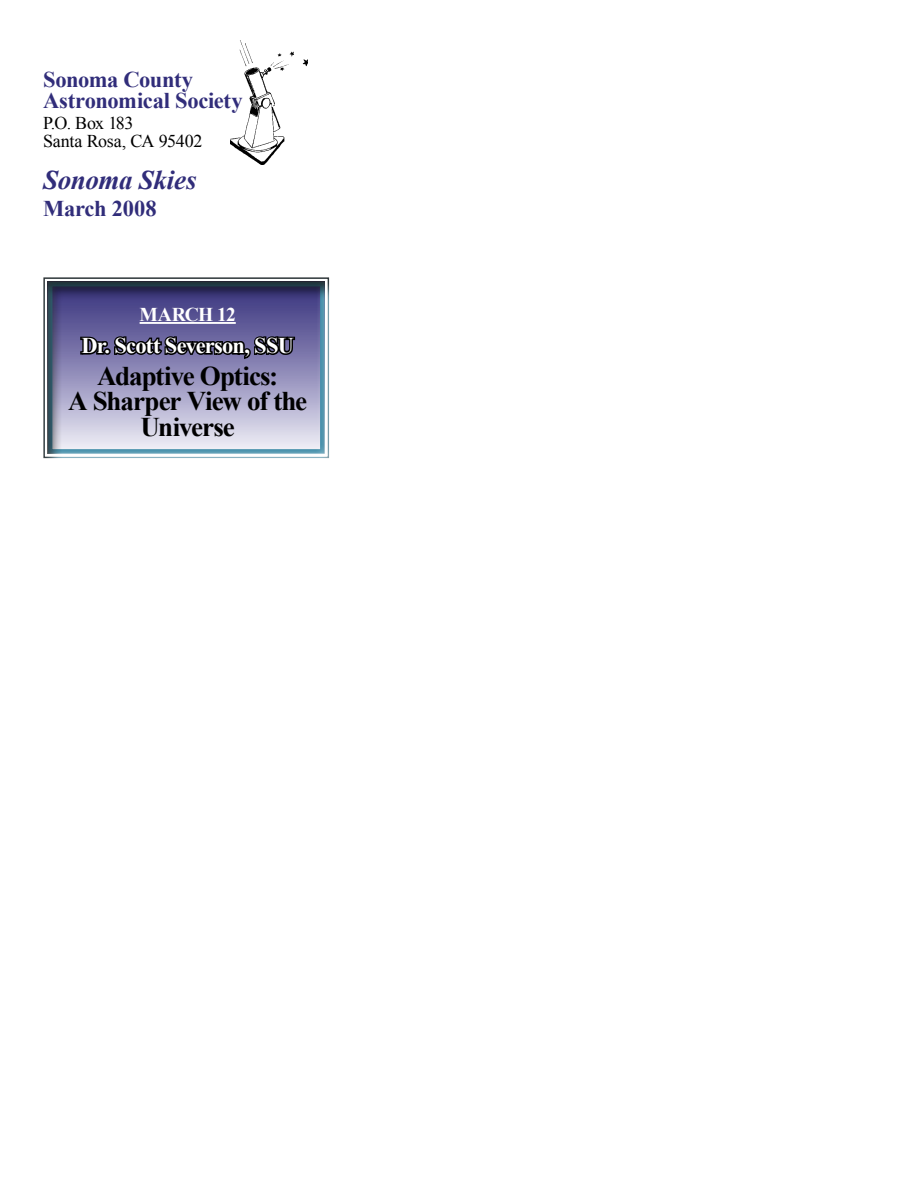
<style>
.page{position:relative;width:918px;height:1188px;background:#fff}
.page>*{position:absolute;margin:0;border:0;box-sizing:border-box;transform-origin:0 0}
.t1{font:700 27px/25.5px "Times New Roman";letter-spacing:-.04em;color:#000;text-align:center}
.t2{font:italic 700 27px "Times New Roman";letter-spacing:-.015em;color:#312d7a}
.t3{font:700 22.5px/21px "Times New Roman";letter-spacing:-.015em;color:#312d7a}
.t4{font:700 22.5px "Times New Roman";letter-spacing:-.04em;color:#fff}
.t5{font:700 19.5px "Times New Roman";letter-spacing:-.005em;color:#fff}
.t6{font:18px/18px "Times New Roman";letter-spacing:-.02em;color:#000}
</style>
<div class="page">
<img style="left:230px;top:40px;width:78px;height:124px">
<div style="left:7px;top:241px;width:358px;height:255px;background:#000;opacity:.75"></div>
<hr style="left:140px;top:322px;width:96px;height:2px;background:#fff">
<svg style="left:79px;top:329px;width:218px;height:32px;background:#454264"></svg>
<p class="t3" style="left:43px;top:69px;width:201px">Sonoma County<br>Astronomical Society</p>
<p class="t6" style="left:43px;top:114px;width:161px">P.O. Box 183<br>Santa Rosa, CA 95402</p>
<p class="t2" style="left:43px;top:161px;width:155px">Sonoma Skies</p>
<p class="t3" style="left:43px;top:197px;width:115px">March 2008</p>
<p class="t5" style="left:140px;top:301px;width:98px">March 12</p>
<p class="t4" style="left:81px;top:330px;width:214px">Dr. Scott Severson, SSU</p>
<p class="t1" style="left:68px;top:362px;width:241px">Adaptive Optics:<br>A Sharper View of the<br>Universe</p>
</div>
